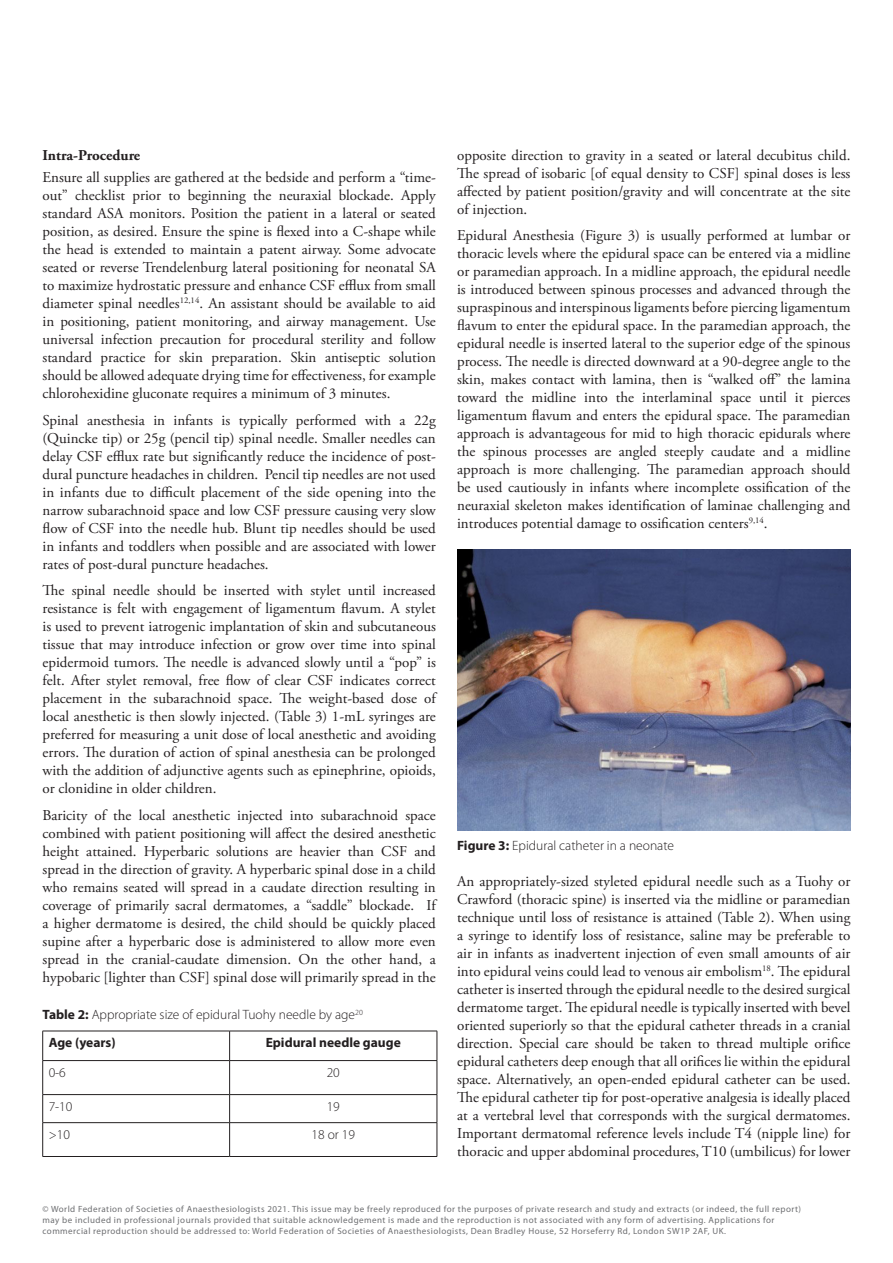
<style>
.page{position:relative;width:893px;height:1263px;background:#fff}
.page>*{position:absolute;margin:0;border:0;box-sizing:border-box;transform-origin:0 0}
.t1{font:15px/18px "Adobe Garamond Pro";color:#231f20;text-align:justify}
.t2{font:700 15px "Adobe Garamond Pro";color:#231f20}
.t3{font:300 13.5px/27.9px "Myriad Pro";color:#231f20}
.t4{font:700 13.5px "Myriad Pro";color:#231f20}
.t5{font:9px/10.8px "Myriad Pro";letter-spacing:.05em;color:#6d6e71}
.s1{font-weight:700}
</style>
<div class="page">
<hr style="left:43px;top:1031px;width:187px;height:1px;background:#231f20">
<svg style="left:42px;top:1031px;width:1px;height:29px"></svg>
<hr style="left:230px;top:1031px;width:207px;height:1px;background:#231f20">
<svg style="left:229px;top:1031px;width:1px;height:29px"></svg>
<svg style="left:437px;top:1031px;width:1px;height:29px"></svg>
<hr style="left:43px;top:1060px;width:187px;height:1px;background:#231f20">
<hr style="left:42px;top:1061px;width:1px;height:33px;background:#231f20">
<hr style="left:230px;top:1060px;width:207px;height:1px;background:#231f20">
<hr style="left:229px;top:1061px;width:1px;height:33px;background:#231f20">
<hr style="left:437px;top:1061px;width:1px;height:33px;background:#231f20">
<hr style="left:43px;top:1094px;width:187px;height:1px;background:#231f20">
<svg style="left:42px;top:1095px;width:1px;height:27px"></svg>
<hr style="left:230px;top:1094px;width:207px;height:1px;background:#231f20">
<svg style="left:229px;top:1095px;width:1px;height:27px"></svg>
<svg style="left:437px;top:1095px;width:1px;height:27px"></svg>
<hr style="left:43px;top:1122px;width:187px;height:1px;background:#231f20">
<hr style="left:42px;top:1123px;width:1px;height:33px;background:#231f20">
<hr style="left:230px;top:1122px;width:207px;height:1px;background:#231f20">
<hr style="left:229px;top:1123px;width:1px;height:33px;background:#231f20">
<hr style="left:437px;top:1123px;width:1px;height:33px;background:#231f20">
<hr style="left:43px;top:1156px;width:187px;height:1px;background:#231f20">
<hr style="left:230px;top:1156px;width:207px;height:1px;background:#231f20">
<img style="left:457px;top:549px;width:393px;height:281px">
<p class="t2" style="left:43px;top:149px;width:99px">Intra-Procedure</p>
<p class="t1" style="left:43px;top:170px;width:395px">Ensure all supplies are gathered at the bedside and perform a “time&shy;out” checklist prior to beginning the neuraxial blockade. Apply standard ASA monitors. Position the patient in a lateral or seated position, as desired. Ensure the spine is flexed into a C-shape while the head is extended to maintain a patent airway. Some advocate seated or reverse Trendelenburg lateral positioning for neonatal SA to maximize hydrostatic pressure and enhance CSF efflux from small diameter spinal needles<sup>12,14</sup>. An assistant should be available to aid in positioning, patient monitoring, and airway management. Use universal infection precaution for procedural sterility and follow standard practice for skin preparation. Skin antiseptic solution should be allowed adequate drying time for effectiveness, for example chlorohexidine gluconate requires a minimum of 3 minutes.</p>
<p class="t1" style="left:43px;top:412px;width:395px">Spinal anesthesia in infants is typically performed with a 22g (Quincke tip) or 25g (pencil tip) spinal needle. Smaller needles can delay CSF efflux rate but significantly reduce the incidence of post&shy;dural puncture headaches in children. Pencil tip needles are not used in infants due to difficult placement of the side opening into the narrow subarachnoid space and low CSF pressure causing very slow flow of CSF into the needle hub. Blunt tip needles should be used in infants and toddlers when possible and are associated with lower rates of post-dural puncture headaches.</p>
<p class="t1" style="left:43px;top:583px;width:395px">The spinal needle should be inserted with stylet until increased resistance is felt with engagement of ligamentum flavum. A stylet is used to prevent iatrogenic implantation of skin and subcutaneous tissue that may introduce infection or grow over time into spinal epidermoid tumors. The needle is advanced slowly until a “pop” is felt. After stylet removal, free flow of clear CSF indicates correct placement in the subarachnoid space. The weight-based dose of local anesthetic is then slowly injected. (Table 3) 1-mL syringes are preferred for measuring a unit dose of local anesthetic and avoiding errors. The duration of action of spinal anesthesia can be prolonged with the addition of adjunctive agents such as epinephrine, opioids, or clonidine in older children.</p>
<p class="t1" style="left:43px;top:807px;width:395px">Baricity of the local anesthetic injected into subarachnoid space combined with patient positioning will affect the desired anesthetic height attained. Hyperbaric solutions are heavier than CSF and spread in the direction of gravity. A hyperbaric spinal dose in a child who remains seated will spread in a caudate direction resulting in coverage of primarily sacral dermatomes, a “saddle” blockade. If a higher dermatome is desired, the child should be quickly placed supine after a hyperbaric dose is administered to allow more even spread in the cranial-caudate dimension. On the other hand, a hypobaric [lighter than CSF] spinal dose will primarily spread in the</p>
<p class="t3" style="left:49px;top:1001px;width:316px;text-indent:-6px"><span class="s1">Table 2:</span> Appropriate size of epidural Tuohy needle by age<sup>20<br></sup><span class="s1">Age (years)</span></p>
<p class="t4" style="left:266px;top:1037px;width:137px">Epidural needle gauge</p>
<p class="t3" style="left:49px;top:1059px;width:19px">0-6</p>
<p class="t3" style="left:327px;top:1059px;width:15px">20</p>
<p class="t3" style="left:49px;top:1093px;width:25px">7-10</p>
<p class="t3" style="left:327px;top:1093px;width:15px">19</p>
<p class="t3" style="left:49px;top:1121px;width:23px">&gt;10</p>
<p class="t3" style="left:312px;top:1121px;width:45px">18 or 19</p>
<p class="t1" style="left:457px;top:147px;width:395px">opposite direction to gravity in a seated or lateral decubitus child.<br>The spread of isobaric [of equal density to CSF] spinal doses is less affected by patient position/gravity and will concentrate at the site of injection.</p>
<p class="t1" style="left:457px;top:228px;width:395px">Epidural Anesthesia (Figure 3) is usually performed at lumbar or thoracic levels where the epidural space can be entered via a midline or paramedian approach. In a midline approach, the epidural needle is introduced between spinous processes and advanced through the supraspinous and interspinous ligaments before piercing ligamentum flavum to enter the epidural space. In the paramedian approach, the epidural needle is inserted lateral to the superior edge of the spinous process. The needle is directed downward at a 90-degree angle to the skin, makes contact with lamina, then is “walked off” the lamina toward the midline into the interlaminal space until it pierces ligamentum flavum and enters the epidural space. The paramedian approach is advantageous for mid to high thoracic epidurals where the spinous processes are angled steeply caudate and a midline approach is more challenging. The paramedian approach should be used cautiously in infants where incomplete ossification of the neuraxial skeleton makes identification of laminae challenging and introduces potential damage to ossification centers<sup>9,14</sup>.</p>
<p class="t3" style="left:457px;top:832px;width:218px"><span class="s1">Figure 3:</span> Epidural catheter in a neonate</p>
<p class="t1" style="left:457px;top:873px;width:395px">An appropriately-sized styleted epidural needle such as a Tuohy or Crawford (thoracic spine) is inserted via the midline or paramedian technique until loss of resistance is attained (Table 2). When using a syringe to identify loss of resistance, saline may be preferable to air in infants as inadvertent injection of even small amounts of air into epidural veins could lead to venous air embolism<sup>18</sup>. The epidural catheter is inserted through the epidural needle to the desired surgical dermatome target. The epidural needle is typically inserted with bevel oriented superiorly so that the epidural catheter threads in a cranial direction. Special care should be taken to thread multiple orifice epidural catheters deep enough that all orifices lie within the epidural space. Alternatively, an open-ended epidural catheter can be used.<br>The epidural catheter tip for post-operative analgesia is ideally placed at a vertebral level that corresponds with the surgical dermatomes.<br>Important dermatomal reference levels include T4 (nipple line) for thoracic and upper abdominal procedures, T10 (umbilicus) for lower</p>
<p class="t5" style="left:43px;top:1205px;width:760px">© World Federation of Societies of Anaesthesiologists 2021. This issue may be freely reproduced for the purposes of private research and study and extracts (or indeed, the full report) may be included in professional journals provided that suitable acknowledgement is made and the reproduction is not associated with any form of advertising. Applications for commercial reproduction should be addressed to: World Federation of Societies of Anaesthesiologists, Dean Bradley House, 52 Horseferry Rd, London SW1P 2AF, UK.</p>
</div>
